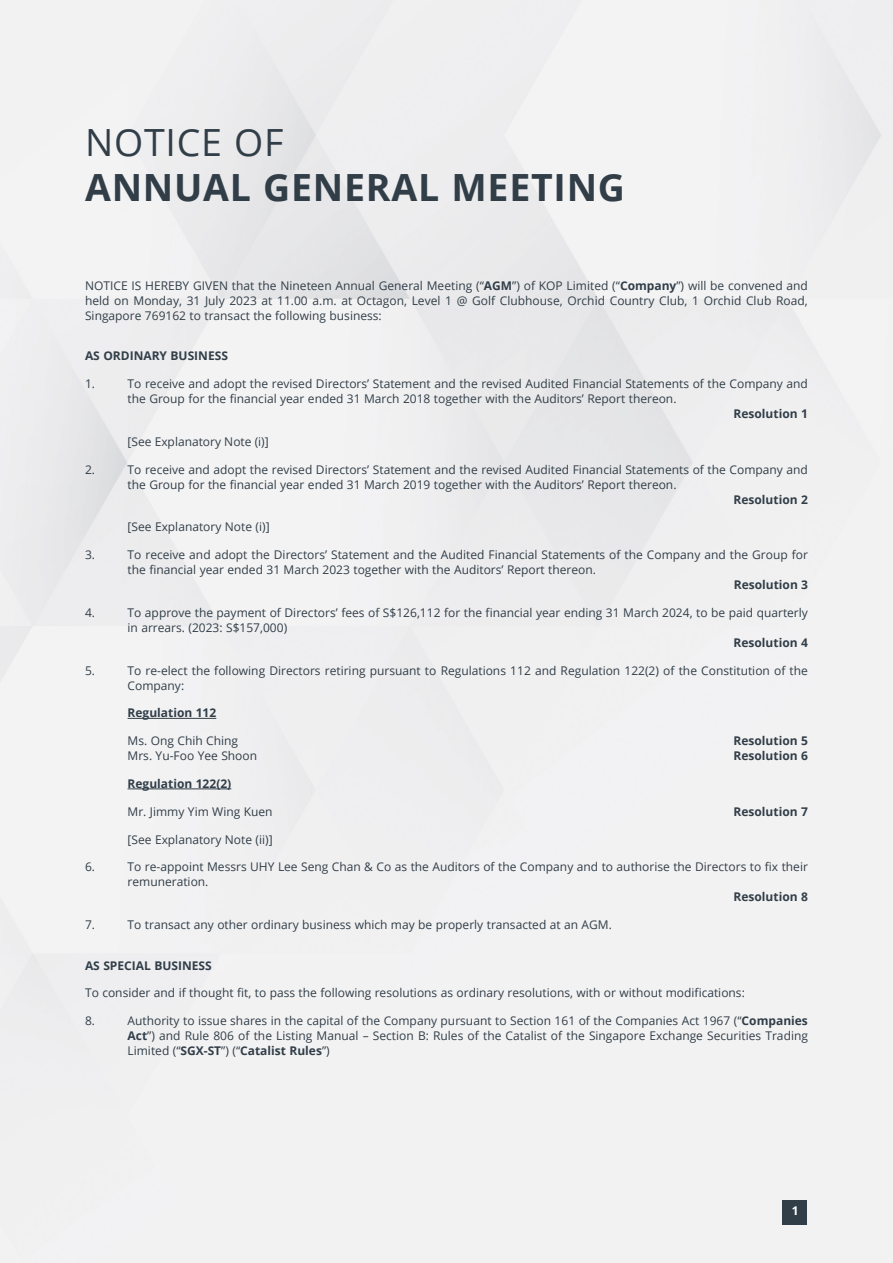
<style>
.page{position:relative;width:893px;height:1263px;background:#fff}
.page>*{position:absolute;margin:0;border:0;box-sizing:border-box;transform-origin:0 0}
.t1{font:700 37.5px "Open Sans";letter-spacing:.02em;color:#313e48}
.t2{font:37.5px "Open Sans";letter-spacing:.02em;color:#313e48}
.L-0{font:12px/15px "Open Sans";color:#313e48}
.B0{font:12px/15px "Open Sans";color:#313e48;text-align:justify}
.B1{font:700 12px "Open Sans";color:#313e48}
.B1-2{font:12px "Open Sans";color:#313e48}
.L-0-2{font:700 12px "Open Sans";color:#313e48}
.t3{font:700 12px "Open Sans";color:#fff}
.s1{font-weight:700}
</style>
<div class="page">
<img style="left:0;top:0;width:893px;height:1263px">
<div style="left:782px;top:1200px;width:25px;height:24px;background:#313e48"></div>
<hr style="left:128px;top:718px;width:88px;height:1px;background:#313e48">
<hr style="left:128px;top:788px;width:103px;height:1px;background:#313e48">
<p class="t2" style="left:85px;top:117px;width:200px">NOTICE OF</p>
<p class="t1" style="left:85px;top:161px;width:542px">ANNUAL GENERAL MEETING</p>
<p class="B0" style="left:85px;top:278px;width:724px">NOTICE IS HEREBY GIVEN that the Nineteen Annual General Meeting (“<span class="s1">AGM</span>”) of KOP Limited (“<span class="s1">Company</span>”) will be convened and held on Monday, 31 July 2023 at 11.00 a.m. at Octagon, Level 1 @ Golf Clubhouse, Orchid Country Club, 1 Orchid Club Road, Singapore 769162 to transact the following business:</p>
<h1 class="B1" style="left:85px;top:347px;width:144px">AS ORDINARY BUSINESS</h1>
<p class="L-0" style="left:85px;top:376px;width:12px">1.</p>
<p class="L-0" style="left:128px;top:376px;width:682px">To receive and adopt the revised Directors’ Statement and the revised Audited Financial Statements of the Company and the Group for the financial year ended 31 March 2018 together with the Auditors’ Report thereon.</p>
<p class="L-0-2" style="left:733px;top:405px;width:76px">Resolution 1</p>
<p class="B0" style="left:128px;top:434px;width:143px">[See Explanatory Note (i)]</p>
<p class="L-0" style="left:85px;top:461px;width:12px">2.</p>
<p class="L-0" style="left:128px;top:461px;width:682px">To receive and adopt the revised Directors’ Statement and the revised Audited Financial Statements of the Company and the Group for the financial year ended 31 March 2019 together with the Auditors’ Report thereon.</p>
<p class="L-0-2" style="left:733px;top:491px;width:76px">Resolution 2</p>
<p class="B1-2" style="left:128px;top:519px;width:144px">[See Explanatory Note (i)]</p>
<p class="L-0" style="left:85px;top:547px;width:12px">3.</p>
<p class="L-0" style="left:128px;top:547px;width:682px">To receive and adopt the Directors’ Statement and the Audited Financial Statements of the Company and the Group for the financial year ended 31 March 2023 together with the Auditors’ Report thereon.</p>
<p class="B1" style="left:734px;top:576px;width:76px">Resolution 3</p>
<p class="L-0" style="left:85px;top:605px;width:12px">4.</p>
<p class="L-0" style="left:128px;top:605px;width:682px">To approve the payment of Directors’ fees of S$126,112 for the financial year ending 31 March 2024, to be paid quarterly in arrears. (2023: S$157,000)</p>
<p class="L-0-2" style="left:733px;top:634px;width:76px">Resolution 4</p>
<p class="L-0" style="left:85px;top:662px;width:12px">5.</p>
<p class="L-0" style="left:128px;top:662px;width:682px">To re-elect the following Directors retiring pursuant to Regulations 112 and Regulation 122(2) of the Constitution of the<br>Company:</p>
<p class="B1" style="left:128px;top:705px;width:90px">Regulation 112</p>
<p class="B1-2" style="left:128px;top:733px;width:112px">Ms. Ong Chih Ching</p>
<p class="B1" style="left:733px;top:732px;width:76px">Resolution 5</p>
<p class="B1-2" style="left:128px;top:748px;width:131px">Mrs. Yu-Foo Yee Shoon</p>
<p class="B1" style="left:733px;top:747px;width:76px">Resolution 6</p>
<p class="B1" style="left:128px;top:775px;width:105px">Regulation 122(2)</p>
<p class="B1-2" style="left:128px;top:803px;width:147px">Mr. Jimmy Yim Wing Kuen</p>
<p class="B1" style="left:733px;top:803px;width:76px">Resolution 7</p>
<p class="B1-2" style="left:128px;top:831px;width:147px">[See Explanatory Note (ii)]</p>
<p class="L-0" style="left:85px;top:859px;width:12px">6.</p>
<p class="L-0" style="left:128px;top:859px;width:682px">To re-appoint Messrs UHY Lee Seng Chan &amp; Co as the Auditors of the Company and to authorise the Directors to fix their remuneration.</p>
<p class="L-0-2" style="left:733px;top:888px;width:76px">Resolution 8</p>
<p class="L-0" style="left:85px;top:917px;width:12px">7.</p>
<p class="L-0" style="left:128px;top:917px;width:486px">To transact any other ordinary business which may be properly transacted at an AGM.</p>
<h1 class="B1" style="left:85px;top:957px;width:128px">AS SPECIAL BUSINESS</h1>
<p class="B0" style="left:85px;top:985px;width:661px">To consider and if thought fit, to pass the following resolutions as ordinary resolutions, with or without modifications:</p>
<p class="L-0" style="left:85px;top:1013px;width:12px">8.</p>
<p class="L-0" style="left:128px;top:1013px;width:682px;text-align:justify">Authority to issue shares in the capital of the Company pursuant to Section 161 of the Companies Act 1967 (“<span class="s1">Companies Act</span>”) and Rule 806 of the Listing Manual – Section B: Rules of the Catalist of the Singapore Exchange Securities Trading Limited (“<span class="s1">SGX-ST</span>”) (“<span class="s1">Catalist Rules</span>”)</p>
<p class="t3" style="left:792px;top:1202px;width:8px">1</p>
</div>
